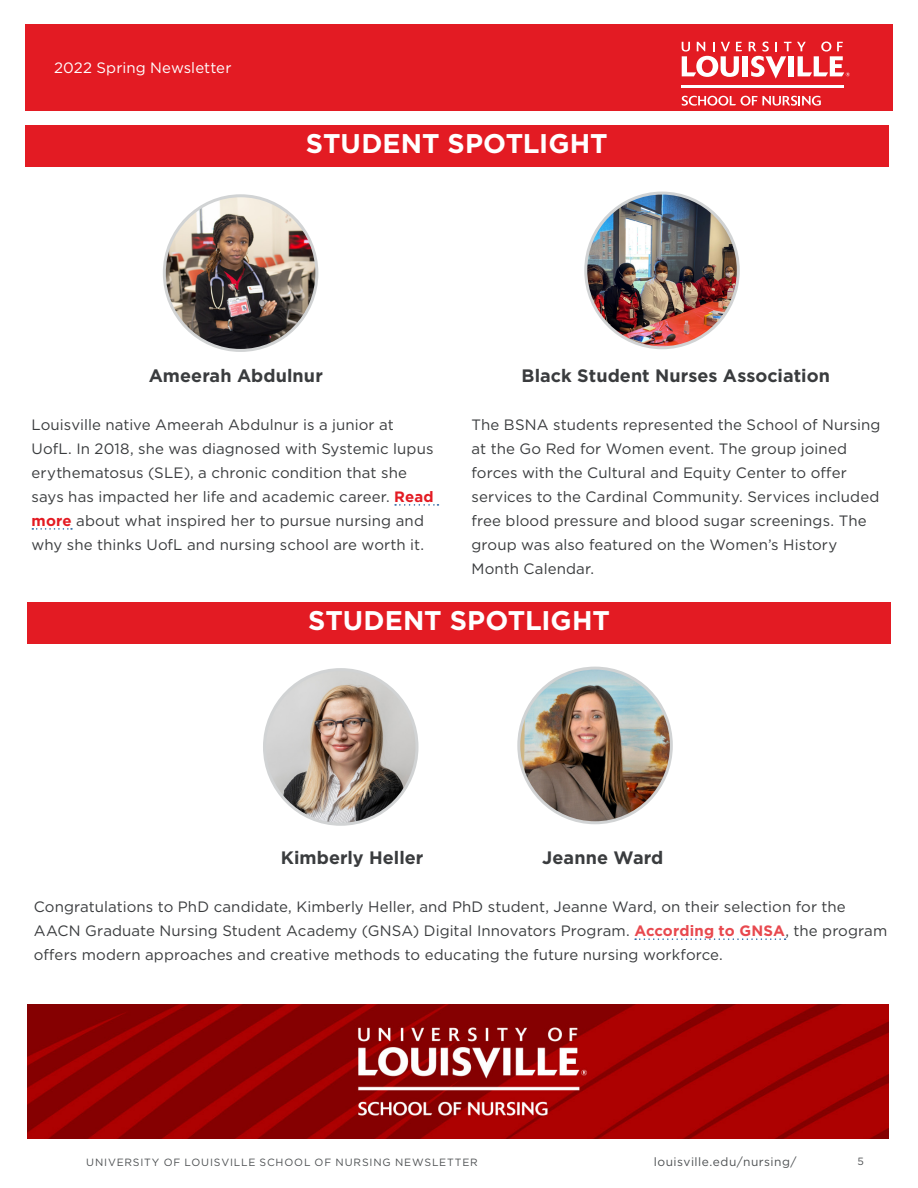
<style>
.page{position:relative;width:918px;height:1188px;background:#fff}
.page>*{position:absolute;margin:0;border:0;box-sizing:border-box;transform-origin:0 0}
.t1{font:700 27px "Gotham";color:#fff}
.t2{font:700 18px "Gotham";letter-spacing:.005em;color:#3a3c3e}
.t3{font:15px/24px "Gotham";letter-spacing:.005em;color:#3a3c3e}
.t4{font:15px "Gotham";letter-spacing:.005em;color:#fff}
.t5{font:12px "Gotham";letter-spacing:.04em;color:#4e5153}
.t6{font:10.5px "Gotham";letter-spacing:.08em;color:#4e5153}
.s1{font-weight:700;color:#e31b23}
.s2{font-weight:700;color:#e8494f}
</style>
<div class="page">
<div style="left:25px;top:25px;width:868px;height:86px;background:#e31b23"></div>
<div style="left:742px;top:56px;width:6px;height:20px;background:#fff"></div>
<div style="left:788px;top:56px;width:6px;height:20px;background:#fff"></div>
<svg style="left:682px;top:42px;width:60px;height:35px"></svg>
<svg style="left:749px;top:42px;width:42px;height:37px"></svg>
<svg style="left:797px;top:42px;width:53px;height:34px"></svg>
<svg style="left:682px;top:96px;width:139px;height:10px"></svg>
<hr style="left:682px;top:85px;width:162px;height:2px;background:#fff">
<svg style="left:635px;top:938px;width:151px;height:2px"></svg>
<svg style="left:32px;top:528px;width:40px;height:2px"></svg>
<svg style="left:395px;top:504px;width:43px;height:2px"></svg>
<div style="left:25px;top:125px;width:864px;height:41px;background:#e31b23"></div>
<img style="left:164px;top:198px;width:153px;height:152px">
<div style="left:163px;top:194px;width:155px;height:158px;border:3px solid #d1d3d4;border-radius:50%"></div>
<img style="left:586px;top:193px;width:152px;height:155px">
<div style="left:584px;top:192px;width:156px;height:157px;border:3px solid #d1d3d4;border-radius:50%"></div>
<div style="left:27px;top:603px;width:864px;height:41px;background:#e31b23"></div>
<img style="left:264px;top:670px;width:151px;height:154px">
<div style="left:263px;top:668px;width:156px;height:158px;border:3px solid #d1d3d4;border-radius:50%"></div>
<img style="left:521px;top:668px;width:150px;height:155px">
<div style="left:517px;top:667px;width:156px;height:157px;border:3px solid #d1d3d4;border-radius:50%"></div>
<img style="left:27px;top:1004px;width:862px;height:134px">
<p class="t4" style="left:54px;top:58px;width:179px">2022 Spring Newsletter</p>
<p class="t1" style="left:306px;top:125px;width:303px">STUDENT SPOTLIGHT</p>
<p class="t2" style="left:522px;top:364px;width:310px">Black Student Nurses Association</p>
<p class="t3" style="left:472px;top:412px;width:410px">The BSNA students represented the School of Nursing at the Go Red for Women event. The group joined forces with the Cultural and Equity Center to ofer services to the Cardinal Community. Services included free blood pressure and blood sugar screenings. The group was also featured on the Women’s History Month Calendar.</p>
<p class="t1" style="left:308px;top:603px;width:303px">STUDENT SPOTLIGHT</p>
<p class="t2" style="left:149px;top:364px;width:176px">Ameerah Abdulnur</p>
<p class="t3" style="left:32px;top:412px;width:404px">Louisville native Ameerah Abdulnur is a junior at UofL. In 2018, she was diagnosed with Systemic lupus erythematosus (SLE), a chronic condition that she says has impacted her life and academic career. <span class="s1">Read more</span> about what inspired her to pursue nursing and why she thinks UofL and nursing school are worth it.</p>
<p class="t2" style="left:281px;top:846px;width:144px">Kimberly Heller</p>
<p class="t2" style="left:542px;top:846px;width:123px">Jeanne Ward</p>
<p class="t3" style="left:34px;top:895px;width:855px">Congratulations to PhD candidate, Kimberly Heller, and PhD student, Jeanne Ward, on their selection for the<br>AACN Graduate Nursing Student Academy (GNSA) Digital Innovators Program. <span class="s2">According to GNSA</span>, the program ofers modern approaches and creative methods to educating the future nursing workforce.</p>
<p class="t6" style="left:86px;top:1156px;width:393px">UNIVERSITY OF LOUISVILLE SCHOOL OF NURSING NEWSLETTER</p>
<p class="t5" style="left:654px;top:1154px;width:144px">louisville.edu/nursing/</p>
<p class="t6" style="left:858px;top:1155px;width:8px">5</p>
</div>
